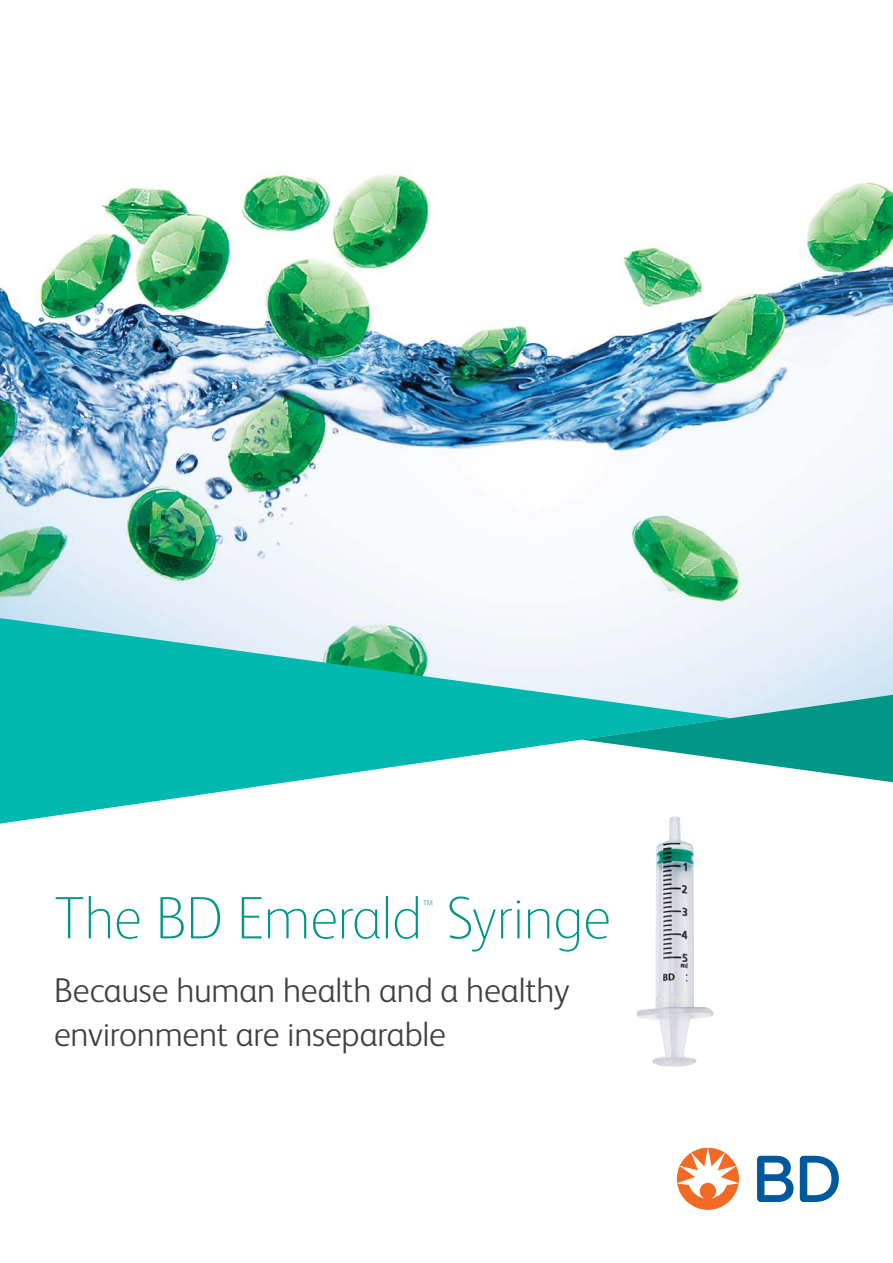
<style>
.page{position:relative;width:893px;height:1263px;background:#fff}
.page>*{position:absolute;margin:0;border:0;box-sizing:border-box;transform-origin:0 0}
.t1{font:100 60px "FS Albert Pro";letter-spacing:-.015em;color:#009787}
.t2{font:300 34.5px/43.5px "FS Albert Pro";letter-spacing:-.005em;color:#414042}
.t3{font:100 15.75px "FS Albert Pro";color:#009787}
</style>
<div class="page">
<svg style="left:757px;top:1156px;width:82px;height:46px"></svg>
<svg style="left:677px;top:1148px;width:62px;height:62px"></svg>
<img style="left:0;top:171px;width:893px;height:524px">
<svg style="left:0;top:618px;width:731px;height:206px;fill:#00b8b0"></svg>
<svg style="left:582px;top:695px;width:311px;height:87px"></svg>
<img style="left:635px;top:816px;width:79px;height:251px">
<h1 class="t1" style="left:54px;top:879px;width:559px">The BD Emerald Syringe</h1>
<p class="t3" style="left:423px;top:896px;width:11px">™</p>
<p class="t2" style="left:54px;top:966px;width:517px">Because human health and a healthy environment are inseparable</p>
</div>
